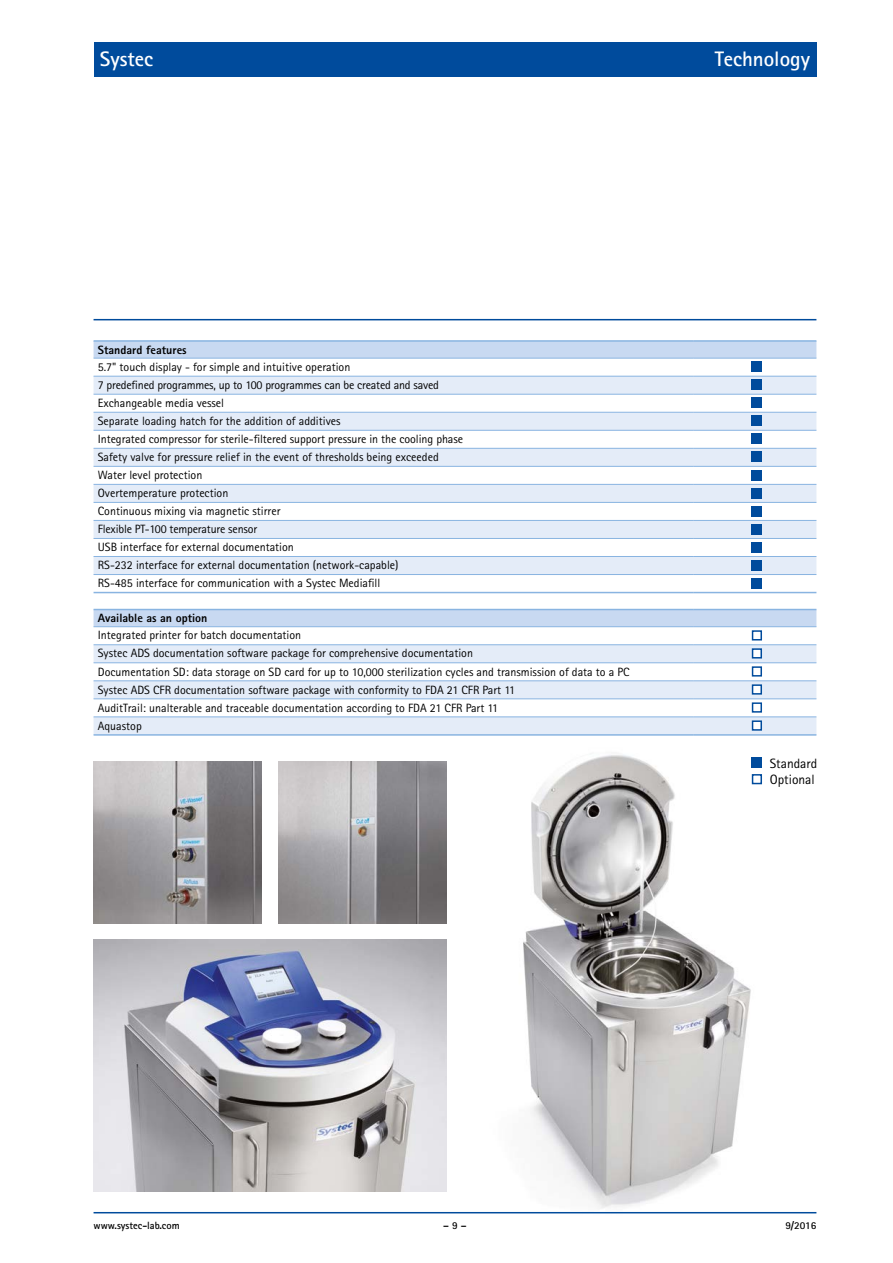
<style>
.page{position:relative;width:893px;height:1263px;background:#fff}
.page>*{position:absolute;margin:0;border:0;box-sizing:border-box;transform-origin:0 0}
.t1{font:700 21px "Rotis Sans Serif";color:#fff}
.t2{font:13.5px/16.2px "Rotis Sans Serif";color:#000}
.t3{font:12px/18px "Rotis Sans Serif";color:#000}
.t4{font:800 12px "Rotis Sans Serif";color:#000}
.t5{font:700 10.5px "Rotis Sans Serif";color:#000}
</style>
<div class="page">
<div style="left:94px;top:43px;width:722px;height:34px;background:#004b9c"></div>
<hr style="left:94px;top:319px;width:722px;height:1px;background:#004b9c">
<img style="left:463px;top:755px;width:354px;height:459px">
<img style="left:94px;top:762px;width:167px;height:161px">
<img style="left:279px;top:762px;width:167px;height:161px">
<img style="left:94px;top:940px;width:352px;height:251px">
<svg style="left:94px;top:342px;width:722px;height:284px;fill:#c8d9f1"></svg>
<svg style="left:94px;top:359px;width:722px;height:233px"></svg>
<svg style="left:94px;top:377px;width:722px;height:197px;fill:#e4ecf8"></svg>
<svg style="left:94px;top:395px;width:722px;height:17px"></svg>
<svg style="left:94px;top:645px;width:722px;height:89px;fill:#e4ecf8"></svg>
<hr style="left:94px;top:358px;width:599px;height:1px;background:#89b4e1">
<hr style="left:693px;top:358px;width:123px;height:1px;background:#89b4e1">
<hr style="left:94px;top:376px;width:599px;height:1px;background:#89b4e1">
<hr style="left:693px;top:376px;width:123px;height:1px;background:#89b4e1">
<hr style="left:94px;top:394px;width:599px;height:1px;background:#89b4e1">
<hr style="left:693px;top:394px;width:123px;height:1px;background:#89b4e1">
<hr style="left:94px;top:412px;width:599px;height:1px;background:#89b4e1">
<hr style="left:693px;top:412px;width:123px;height:1px;background:#89b4e1">
<hr style="left:94px;top:430px;width:599px;height:1px;background:#89b4e1">
<hr style="left:693px;top:430px;width:123px;height:1px;background:#89b4e1">
<hr style="left:94px;top:448px;width:599px;height:1px;background:#89b4e1">
<hr style="left:693px;top:448px;width:123px;height:1px;background:#89b4e1">
<hr style="left:94px;top:466px;width:599px;height:1px;background:#89b4e1">
<hr style="left:693px;top:466px;width:123px;height:1px;background:#89b4e1">
<hr style="left:94px;top:484px;width:599px;height:1px;background:#89b4e1">
<hr style="left:693px;top:484px;width:123px;height:1px;background:#89b4e1">
<hr style="left:94px;top:502px;width:599px;height:1px;background:#89b4e1">
<hr style="left:693px;top:502px;width:123px;height:1px;background:#89b4e1">
<hr style="left:94px;top:520px;width:599px;height:1px;background:#89b4e1">
<hr style="left:693px;top:520px;width:123px;height:1px;background:#89b4e1">
<hr style="left:94px;top:538px;width:599px;height:1px;background:#89b4e1">
<hr style="left:693px;top:538px;width:123px;height:1px;background:#89b4e1">
<hr style="left:94px;top:556px;width:599px;height:1px;background:#89b4e1">
<hr style="left:693px;top:556px;width:123px;height:1px;background:#89b4e1">
<hr style="left:94px;top:574px;width:599px;height:1px;background:#89b4e1">
<hr style="left:693px;top:574px;width:123px;height:1px;background:#89b4e1">
<hr style="left:94px;top:626px;width:599px;height:1px;background:#89b4e1">
<hr style="left:693px;top:626px;width:123px;height:1px;background:#89b4e1">
<hr style="left:94px;top:644px;width:599px;height:1px;background:#89b4e1">
<hr style="left:693px;top:644px;width:123px;height:1px;background:#89b4e1">
<hr style="left:94px;top:662px;width:599px;height:1px;background:#89b4e1">
<hr style="left:693px;top:662px;width:123px;height:1px;background:#89b4e1">
<hr style="left:94px;top:680px;width:599px;height:1px;background:#89b4e1">
<hr style="left:693px;top:680px;width:123px;height:1px;background:#89b4e1">
<hr style="left:94px;top:698px;width:599px;height:1px;background:#89b4e1">
<hr style="left:693px;top:698px;width:123px;height:1px;background:#89b4e1">
<hr style="left:94px;top:716px;width:599px;height:1px;background:#89b4e1">
<hr style="left:693px;top:716px;width:123px;height:1px;background:#89b4e1">
<hr style="left:94px;top:340px;width:599px;height:2px;background:#89b4e1">
<hr style="left:693px;top:340px;width:123px;height:2px;background:#89b4e1">
<hr style="left:94px;top:592px;width:599px;height:1px;background:#89b4e1">
<hr style="left:693px;top:592px;width:123px;height:1px;background:#89b4e1">
<hr style="left:94px;top:609px;width:599px;height:1px;background:#89b4e1">
<hr style="left:693px;top:609px;width:123px;height:1px;background:#89b4e1">
<hr style="left:94px;top:734px;width:599px;height:2px;background:#89b4e1">
<hr style="left:693px;top:734px;width:123px;height:2px;background:#89b4e1">
<div style="left:752px;top:362px;width:10px;height:10px;background:#004b9c"></div>
<div style="left:752px;top:380px;width:10px;height:10px;background:#004b9c"></div>
<div style="left:752px;top:398px;width:10px;height:10px;background:#004b9c"></div>
<div style="left:752px;top:416px;width:10px;height:10px;background:#004b9c"></div>
<div style="left:752px;top:434px;width:10px;height:10px;background:#004b9c"></div>
<div style="left:752px;top:452px;width:10px;height:10px;background:#004b9c"></div>
<div style="left:752px;top:470px;width:10px;height:10px;background:#004b9c"></div>
<div style="left:752px;top:488px;width:10px;height:10px;background:#004b9c"></div>
<div style="left:752px;top:506px;width:10px;height:10px;background:#004b9c"></div>
<div style="left:752px;top:524px;width:10px;height:10px;background:#004b9c"></div>
<div style="left:752px;top:542px;width:10px;height:10px;background:#004b9c"></div>
<div style="left:752px;top:560px;width:10px;height:10px;background:#004b9c"></div>
<div style="left:752px;top:578px;width:10px;height:10px;background:#004b9c"></div>
<svg style="left:751px;top:630px;width:11px;height:11px"></svg>
<svg style="left:751px;top:648px;width:12px;height:11px"></svg>
<svg style="left:751px;top:666px;width:12px;height:11px"></svg>
<svg style="left:751px;top:684px;width:12px;height:11px"></svg>
<svg style="left:751px;top:702px;width:12px;height:11px"></svg>
<svg style="left:751px;top:720px;width:12px;height:11px"></svg>
<div style="left:752px;top:758px;width:10px;height:10px;background:#004b9c"></div>
<svg style="left:751px;top:773px;width:12px;height:12px"></svg>
<hr style="left:94px;top:1212px;width:722px;height:1px;background:#004b9c">
<h1 class="t1" style="left:100px;top:45px;width:55px">Systec</h1>
<h1 class="t1" style="left:715px;top:45px;width:97px">Technology</h1>
<p class="t4" style="left:98px;top:342px;width:90px">Standard features</p>
<p class="t3" style="left:98px;top:358px;width:367px">5.7" touch display - for simple and intuitive operation<br>7 predefined programmes, up to 100 programmes can be created and saved Exchangeable media vessel<br>Separate loading hatch for the addition of additives<br>Integrated compressor for sterile-filtered support pressure in the cooling phase Safety valve for pressure relief in the event of thresholds being exceeded Water level protection<br>Overtemperature protection<br>Continuous mixing via magnetic stirrer<br>Flexible PT-100 temperature sensor<br>USB interface for external documentation<br>RS-232 interface for external documentation (network-capable)<br>RS-485 interface for communication with a Systec Mediafill</p>
<p class="t4" style="left:98px;top:611px;width:111px">Available as an option</p>
<p class="t3" style="left:98px;top:626px;width:533px">Integrated printer for batch documentation<br>Systec ADS documentation software package for comprehensive documentation<br>Documentation SD: data storage on SD card for up to 10,000 sterilization cycles and transmission of data to a PC Systec ADS CFR documentation software package with conformity to FDA 21 CFR Part 11<br>AuditTrail: unalterable and traceable documentation according to FDA 21 CFR Part 11<br>Aquastop</p>
<p class="t2" style="left:770px;top:755px;width:49px">Standard<br>Optional</p>
<p class="t5" style="left:94px;top:1218px;width:88px">www.systec-lab.com</p>
<p class="t5" style="left:443px;top:1218px;width:25px">– 9 –</p>
<p class="t5" style="left:785px;top:1218px;width:33px">9/2016</p>
</div>
